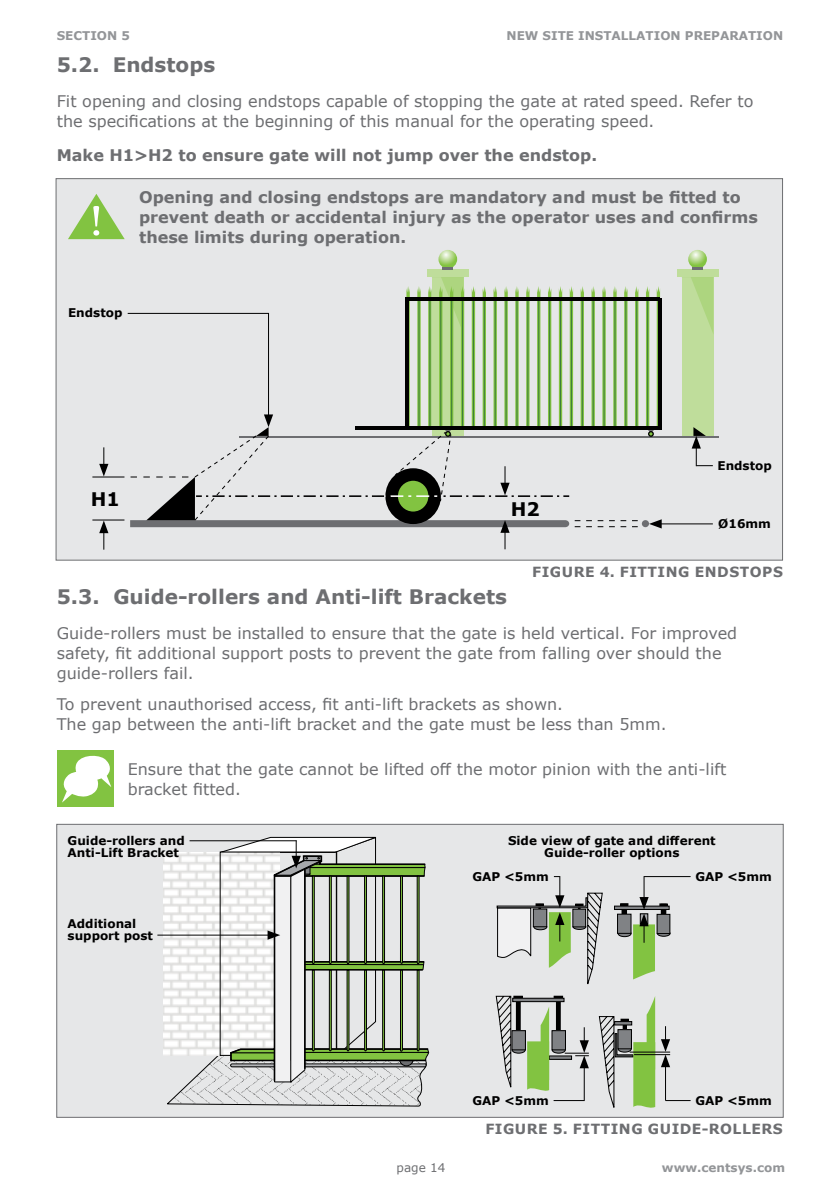
<style>
.page{position:relative;width:840px;height:1191px;background:#fff}
.page>*{position:absolute;margin:0;border:0;box-sizing:border-box;transform-origin:0 0}
.t1{font:700 20px "Verdana";color:#6d6e71}
.t2{font:700 18.8px "Verdana";color:#000}
.t3{font:16px/20px "Verdana";color:#6d6e71}
.t4{font:700 16px/20px "Verdana";color:#6d6e71}
.t5{font:700 14px "Verdana";letter-spacing:.035em;color:#6d6e71}
.t6{font:700 12px/12px "Verdana";color:#000}
.t7{font:700 12px "Verdana";color:#939598}
.t8{font:12px "Verdana";color:#6d6e71}
</style>
<div class="page">
<div style="left:56px;top:178px;width:726px;height:382px;background:#e6e7e8;border:1px solid #6d6e71"></div>
<div style="left:56px;top:824px;width:727px;height:293px;background:#e6e7e8;border:1px solid #6d6e71"></div>
<div style="left:681px;top:277px;width:32px;height:159px;background:#bfdd9b"></div>
<svg style="left:677px;top:276px;width:40px;height:58px"></svg>
<hr style="left:239px;top:436px;width:479px;height:2px;background:#6d6e71">
<svg style="left:68px;top:194px;width:57px;height:45px"></svg>
<svg style="left:645px;top:286px;width:14px;height:151px"></svg>
<hr style="left:647px;top:299px;width:1px;height:130px;background:#3b7c3b">
<svg style="left:687px;top:250px;width:19px;height:18px"></svg>
<svg style="left:438px;top:250px;width:19px;height:18px"></svg>
<div style="left:676px;top:269px;width:41px;height:7px;background:#bfdd9b"></div>
<div style="left:427px;top:269px;width:41px;height:7px;background:#bfdd9b"></div>
<svg style="left:692px;top:267px;width:10px;height:2px"></svg>
<svg style="left:442px;top:267px;width:11px;height:2px"></svg>
<hr style="left:405px;top:298px;width:254px;height:3px;background:#000">
<hr style="left:657px;top:298px;width:3px;height:131px;background:#000">
<hr style="left:355px;top:426px;width:304px;height:3px;background:#000">
<hr style="left:658px;top:523px;width:54px;height:1px;background:#000">
<svg style="left:648px;top:519px;width:13px;height:9px"></svg>
<hr style="left:128px;top:313px;width:141px;height:1px;background:#000">
<svg style="left:691px;top:427px;width:21px;height:39px"></svg>
<svg style="left:99px;top:447px;width:9px;height:29px"></svg>
<hr style="left:92px;top:519px;width:32px;height:1px;background:#000">
<hr style="left:92px;top:476px;width:32px;height:1px;background:#000">
<svg style="left:99px;top:520px;width:9px;height:29px"></svg>
<div style="left:641px;top:520px;width:7px;height:7px;background:#6d6e71;border-radius:50%"></div>
<div style="left:57px;top:750px;width:56px;height:57px;background:#82c341"></div>
<svg style="left:62px;top:755px;width:50px;height:47px"></svg>
<svg style="left:130px;top:276px;width:508px;height:273px"></svg>
<div style="left:617px;top:930px;width:13px;height:6px;background:#111112;border-radius:50%"></div>
<div style="left:617px;top:930px;width:14px;height:6px;border:1px solid #000;border-radius:50%"></div>
<div style="left:617px;top:914px;width:13px;height:19px;background:#808285"></div>
<div style="left:617px;top:914px;width:13px;height:19px;border:1px solid #000"></div>
<div style="left:656px;top:930px;width:13px;height:6px;border:1px solid #000;border-radius:50%"></div>
<svg style="left:598px;top:999px;width:56px;height:109px"></svg>
<hr style="left:643px;top:876px;width:47px;height:1px;background:#000">
<svg style="left:665px;top:1100px;width:25px;height:1px"></svg>
<hr style="left:553px;top:1100px;width:31px;height:1px;background:#000">
<hr style="left:583px;top:1065px;width:1px;height:35px;background:#000">
<hr style="left:664px;top:1064px;width:1px;height:36px;background:#000">
<svg style="left:660px;top:1026px;width:9px;height:41px"></svg>
<svg style="left:496px;top:876px;width:106px;height:109px"></svg>
<hr style="left:629px;top:1051px;width:40px;height:1px;background:#000">
<svg style="left:495px;top:995px;width:93px;height:98px"></svg>
<hr style="left:633px;top:1054px;width:36px;height:1px;background:#000">
<div style="left:614px;top:906px;width:55px;height:3px;border:1px solid #000"></div>
<svg style="left:620px;top:876px;width:47px;height:103px"></svg>
<hr style="left:157px;top:934px;width:113px;height:1px;background:#000">
<svg style="left:165px;top:836px;width:264px;height:270px"></svg>
<p class="t7" style="left:57px;top:27px;width:75px">SECTION 5</p>
<p class="t7" style="left:506px;top:27px;width:278px">NEW SITE INSTALLATION PREPARATION</p>
<p class="t1" style="left:57px;top:51px;width:160px">5.2. Endstops</p>
<p class="t3" style="left:57px;top:91px;width:697px">Fit opening and closing endstops capable of stopping the gate at rated speed. Refer to the specifications at the beginning of this manual for the operating speed.</p>
<p class="t4" style="left:57px;top:145px;width:541px">Make H1&gt;H2 to ensure gate will not jump over the endstop.</p>
<p class="t4" style="left:139px;top:186px;width:620px">Opening and closing endstops are mandatory and must be fitted to prevent death or accidental injury as the operator uses and confirms these limits during operation.</p>
<p class="t6" style="left:68px;top:306px;width:56px">Endstop</p>
<p class="t2" style="left:91px;top:485px;width:30px">H1</p>
<p class="t2" style="left:510px;top:495px;width:30px">H2</p>
<p class="t6" style="left:717px;top:459px;width:56px">Endstop</p>
<p class="t6" style="left:718px;top:517px;width:54px">Ø16mm</p>
<p class="t5" style="left:532px;top:562px;width:252px">FIGURE 4. FITTING ENDSTOPS</p>
<p class="t1" style="left:57px;top:582px;width:451px">5.3. Guide-rollers and Anti-lift Brackets</p>
<p class="t3" style="left:57px;top:623px;width:681px">Guide-rollers must be installed to ensure that the gate is held vertical. For improved safety, fit additional support posts to prevent the gate from falling over should the guide-rollers fail.</p>
<p class="t3" style="left:57px;top:694px;width:611px">To prevent unauthorised access, fit anti-lift brackets as shown.<br>The gap between the anti-lift bracket and the gate must be less than 5mm.</p>
<p class="t3" style="left:128px;top:758px;width:599px">Ensure that the gate cannot be lifted off the motor pinion with the anti-lift bracket fitted.</p>
<p class="t6" style="left:68px;top:834px;width:119px">Guide-rollers and<br>Anti-Lift Bracket</p>
<p class="t6" style="left:507px;top:834px;width:209px;text-align:center">Side view of gate and different<br>Guide-roller options</p>
<p class="t6" style="left:68px;top:917px;width:87px">Additional support post</p>
<p class="t6" style="left:472px;top:870px;width:78px">GAP &lt;5mm</p>
<p class="t6" style="left:695px;top:870px;width:78px">GAP &lt;5mm</p>
<p class="t6" style="left:472px;top:1094px;width:78px">GAP &lt;5mm</p>
<p class="t6" style="left:695px;top:1094px;width:78px">GAP &lt;5mm</p>
<p class="t5" style="left:485px;top:1119px;width:299px">FIGURE 5. FITTING GUIDE-ROLLERS</p>
<p class="t8" style="left:396px;top:1159px;width:50px">page 14</p>
<p class="t7" style="left:661px;top:1159px;width:124px">www.centsys.com</p>
</div>
